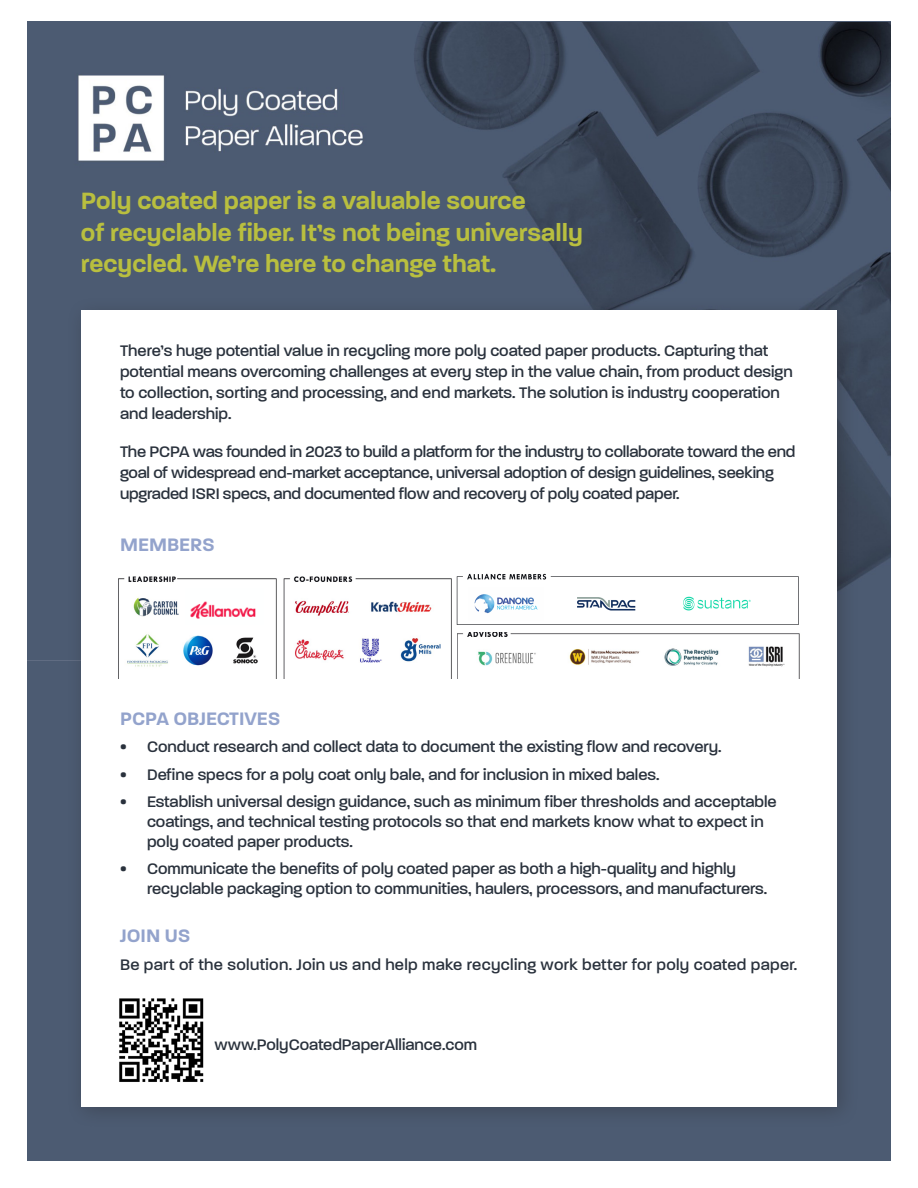
<style>
.page{position:relative;width:918px;height:1188px;background:#fff}
.page>*{position:absolute;margin:0;border:0;box-sizing:border-box;transform-origin:0 0}
.t1{font:600 25.5px/31.5px "Paralucent";color:#b9bf3f}
.t2{font:600 19.5px "Paralucent";color:#93a3cc}
.t3{font:500 16.5px/21px "Paralucent";color:#29313c}
.t4{font:500 16.5px "Paralucent";letter-spacing:.02em;color:#29313c}
</style>
<div class="page">
<div style="left:27px;top:21px;width:864px;height:1140px;background:#4c5b72"></div>
<img style="left:27px;top:22px;width:864px;height:639px">
<svg style="left:859px;top:576px;width:32px;height:85px"></svg>
<div style="left:67px;top:296px;width:792px;height:833px;background:#231f20;opacity:.3"></div>
<div style="left:81px;top:311px;width:756px;height:796px;background:#fff"></div>
<img style="left:119px;top:998px;width:85px;height:84px">
<img style="left:283px;top:576px;width:169px;height:103px">
<img style="left:118px;top:576px;width:159px;height:103px">
<img style="left:457px;top:632px;width:343px;height:47px">
<img style="left:185px;top:588px;width:78px;height:36px">
<img style="left:456px;top:573px;width:343px;height:52px">
<p class="t1" style="left:81px;top:185px;width:503px">Poly coated paper is a valuable source<br>of recyclable fiber. It’s not being universally recycled. We’re here to change that.</p>
<p class="t3" style="left:120px;top:341px;width:674px">There’s huge potential value in recycling more poly coated paper products. Capturing that potential means overcoming challenges at every step in the value chain, from product design to collection, sorting and processing, and end markets. The solution is industry cooperation and leadership.</p>
<p class="t3" style="left:120px;top:441px;width:677px">The PCPA was founded in 2023 to build a platform for the industry to collaborate toward the end goal of widespread end-market acceptance, universal adoption of design guidelines, seeking upgraded ISRI specs, and documented flow and recovery of poly coated paper.</p>
<p class="t2" style="left:120px;top:533px;width:96px">MEMBERS</p>
<p class="t2" style="left:120px;top:707px;width:162px">PCPA OBJECTIVES</p>
<p class="t3" style="left:120px;top:737px;width:603px">• Conduct research and collect data to document the existing flow and recovery.</p>
<p class="t3" style="left:120px;top:764px;width:541px">• Define specs for a poly coat only bale, and for inclusion in mixed bales.</p>
<p class="t3" style="left:147px;top:792px;width:631px;line-height:19.8px;text-indent:-27px">• Establish universal design guidance, such as minimum fiber thresholds and acceptable coatings, and technical testing protocols so that end markets know what to expect in poly coated paper products.</p>
<p class="t3" style="left:147px;top:859px;width:622px;line-height:19.8px;text-indent:-27px">• Communicate the benefits of poly coated paper as both a high-quality and highly recyclable packaging option to communities, haulers, processors, and manufacturers.</p>
<p class="t2" style="left:120px;top:924px;width:72px">JOIN US</p>
<p class="t4" style="left:120px;top:955px;width:679px">Be part of the solution. Join us and help make recycling work better for poly coated paper.</p>
<p class="t3" style="left:215px;top:1034px;width:264px">www.PolyCoatedPaperAlliance.com</p>
</div>
